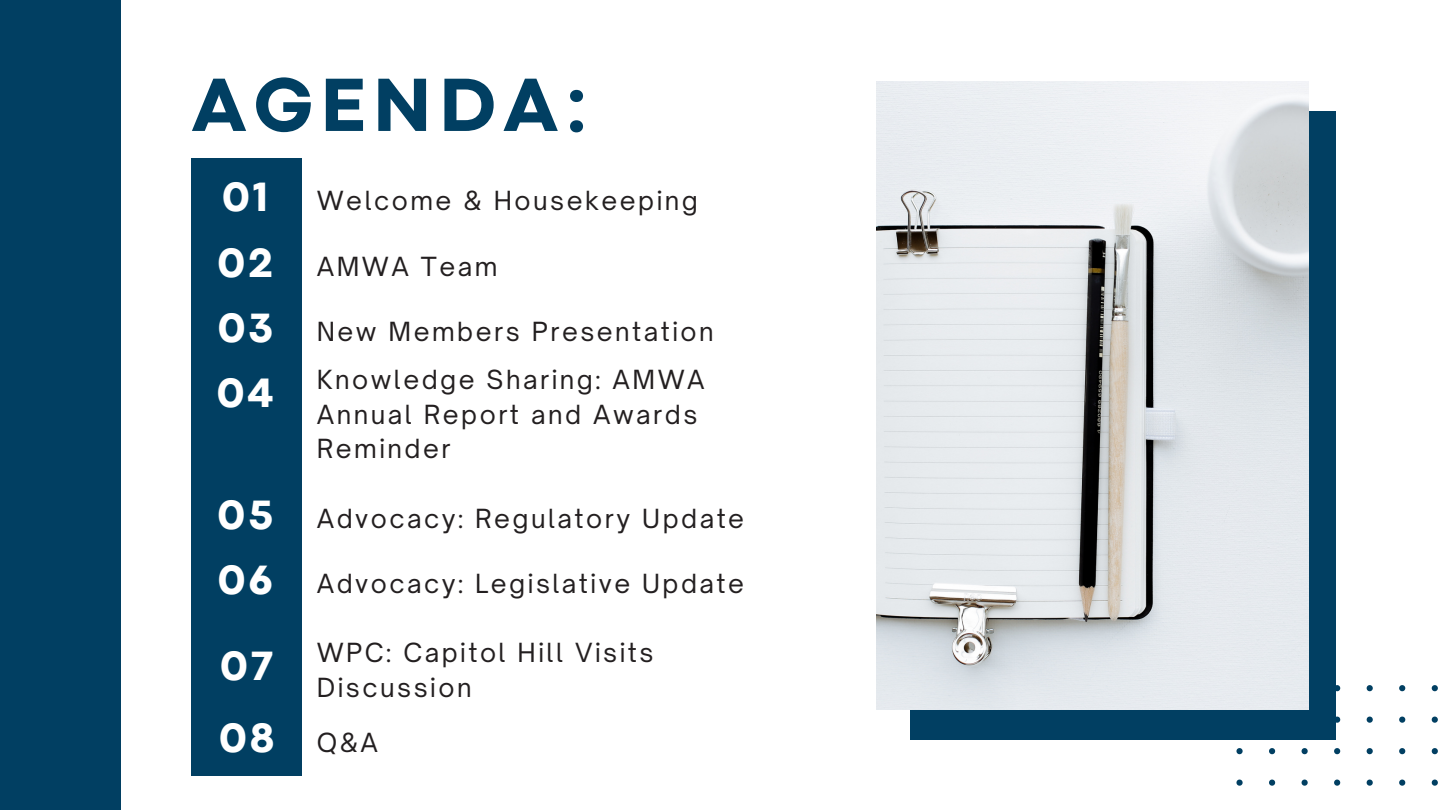
<style>
.page{position:relative;width:1440px;height:810px;background:#fff}
.page>*{position:absolute;margin:0;border:0;box-sizing:border-box;transform-origin:0 0}
.t1{font:800 78.7px "Codec Pro";letter-spacing:.1em;color:#013f62}
.t2{font:800 42.7px "Codec Pro";letter-spacing:.08em;color:#fff}
.t3{font:25.2px/34.5px "Open Sauce One";letter-spacing:.1em;color:#231f20}
</style>
<div class="page">
<div style="left:0;top:0;width:122px;height:810px;background:#013f62"></div>
<svg style="left:1236px;top:685px;width:202px;height:101px"></svg>
<div style="left:910px;top:111px;width:426px;height:629px;background:#013f62"></div>
<img style="left:877px;top:81px;width:432px;height:629px">
<div style="left:192px;top:158px;width:110px;height:618px;background:#013f62"></div>
<p class="t1" style="left:192px;top:77px;width:397px">AGENDA:</p>
<p class="t2" style="left:223px;top:182px;width:47px">01</p>
<p class="t2" style="left:218px;top:247px;width:56px">02</p>
<p class="t2" style="left:218px;top:313px;width:56px">03</p>
<p class="t2" style="left:217px;top:378px;width:58px">04</p>
<p class="t2" style="left:218px;top:500px;width:57px">05</p>
<p class="t3" style="left:317px;top:184px;width:383px">Welcome &amp; Housekeeping</p>
<p class="t3" style="left:317px;top:249px;width:182px">AMWA Team</p>
<p class="t3" style="left:317px;top:314px;width:399px">New Members Presentation</p>
<p class="t3" style="left:317px;top:362px;width:390px">Knowledge Sharing: AMWA<br>Annual Report and Awards<br>Reminder</p>
<p class="t3" style="left:317px;top:501px;width:429px">Advocacy: Regulatory Update</p>
<p class="t2" style="left:218px;top:565px;width:56px">06</p>
<p class="t3" style="left:317px;top:566px;width:429px">Advocacy: Legislative Update</p>
<p class="t2" style="left:221px;top:651px;width:54px">07</p>
<h2 class="t2" style="left:220px;top:723px;width:56px">08</h2>
<p class="t3" style="left:317px;top:635px;width:338px">WPC: Capitol Hill Visits<br>Discussion</p>
<p class="t3" style="left:317px;top:725px;width:63px">Q&amp;A</p>
</div>
